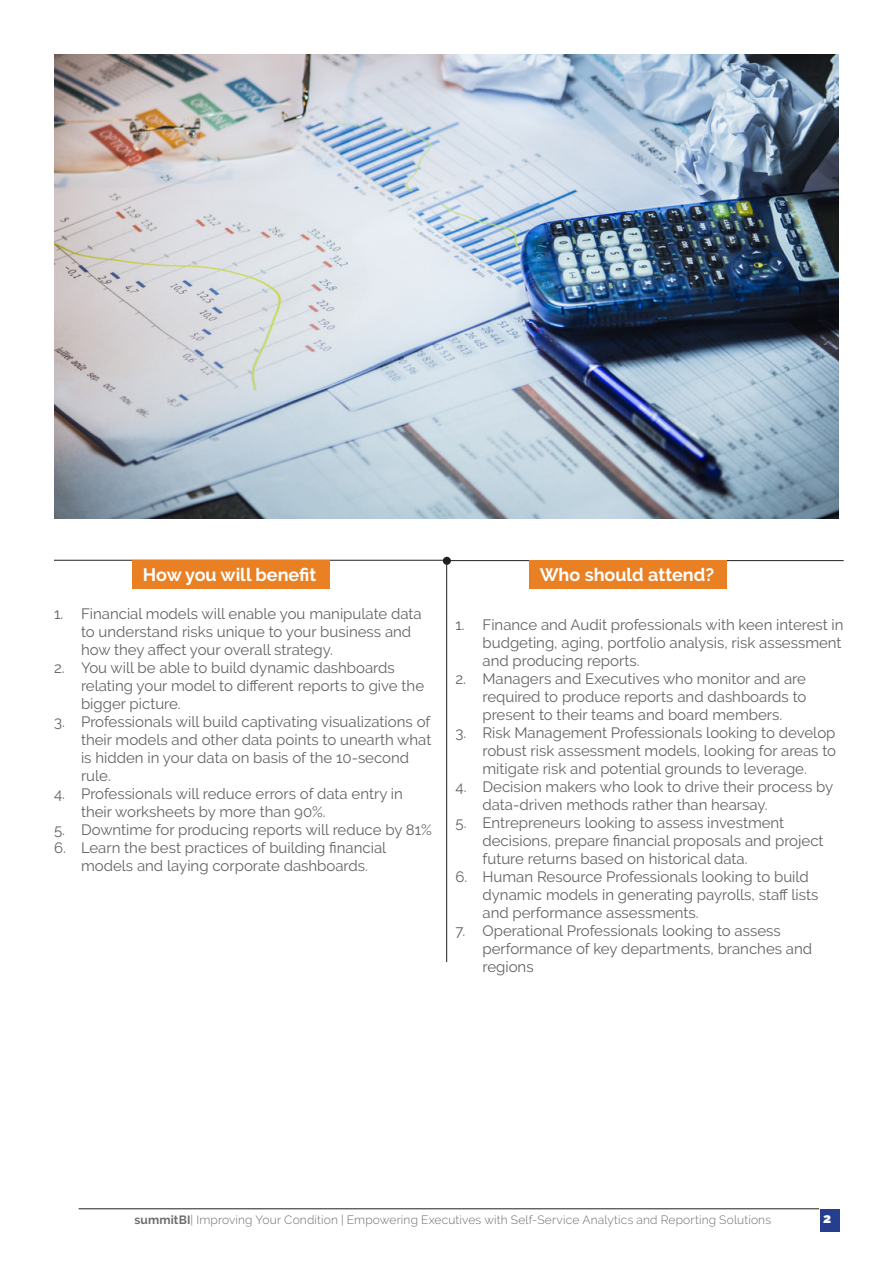
<style>
.page{position:relative;width:893px;height:1263px;background:#fff}
.page>*{position:absolute;margin:0;border:0;box-sizing:border-box;transform-origin:0 0}
.t1{font:700 18px "Raleway";color:#fff}
.t2{font:15px/18px "Raleway";color:#636366}
.t3{font:900 13.5px "Raleway";color:#fff}
.t4{font:300 12px "Raleway";letter-spacing:.015em;color:#6c6d70}
.s1{font-weight:700}
</style>
<div class="page">
<div style="left:820px;top:1208px;width:19px;height:23px;background:#253f8e"></div>
<hr style="left:79px;top:1208px;width:740px;height:1px;background:#231f20">
<hr style="left:446px;top:560px;width:1px;height:402px;background:#231f20">
<hr style="left:54px;top:560px;width:393px;height:1px;background:#231f20">
<hr style="left:447px;top:560px;width:397px;height:1px;background:#231f20">
<div style="left:132px;top:560px;width:198px;height:29px;background:#e98024"></div>
<div style="left:529px;top:561px;width:198px;height:28px;background:#e98024"></div>
<img style="left:55px;top:55px;width:783px;height:463px">
<div style="left:443px;top:557px;width:8px;height:8px;background:#231f20;border-radius:50%"></div>
<p class="t1" style="left:143px;top:564px;width:175px">How you will benefit</p>
<p class="t1" style="left:540px;top:564px;width:176px">Who should attend?</p>
<p class="t2" style="left:81px;top:605px;width:342px;text-indent:-27px">1. Financial models will enable you manipulate data to understand risks unique to your business and how they affect your overall strategy.</p>
<p class="t2" style="left:81px;top:659px;width:345px;text-indent:-27px">2. You will be able to build dynamic dashboards relating your model to different reports to give the bigger picture.</p>
<p class="t2" style="left:81px;top:713px;width:352px;text-indent:-27px">3. Professionals will build captivating visualizations of their models and other data points to unearth what is hidden in your data on basis of the 10-second rule.</p>
<p class="t2" style="left:81px;top:785px;width:323px;text-indent:-27px">4. Professionals will reduce errors of data entry in their worksheets by more than 90%.</p>
<p class="t2" style="left:54px;top:821px;width:379px">5. Downtime for producing reports will reduce by 81%</p>
<p class="t2" style="left:54px;top:839px;width:334px;text-align:center">6. Learn the best practices of building financial models and laying corporate dashboards.</p>
<p class="t2" style="left:482px;top:615px;width:363px;text-indent:-27px">1. Finance and Audit professionals with keen interest in budgeting, aging, portfolio analysis, risk assessment and producing reports.</p>
<p class="t2" style="left:482px;top:669px;width:325px;text-align:justify;text-indent:-27px">2. Managers and Executives who monitor and are required to produce reports and dashboards to present to their teams and board members.</p>
<p class="t2" style="left:482px;top:723px;width:355px;text-align:justify;text-indent:-27px">3. Risk Management Professionals looking to develop robust risk assessment models, looking for areas to mitigate risk and potential grounds to leverage.</p>
<p class="t2" style="left:482px;top:777px;width:352px;text-indent:-27px">4. Decision makers who look to drive their process by data-driven methods rather than hearsay.</p>
<p class="t2" style="left:482px;top:813px;width:343px;text-indent:-27px">5. Entrepreneurs looking to assess investment decisions, prepare financial proposals and project future returns based on historical data.</p>
<p class="t2" style="left:482px;top:867px;width:337px;text-indent:-27px">6. Human Resource Professionals looking to build dynamic models in generating payrolls, staff lists and performance assessments.</p>
<p class="t2" style="left:482px;top:921px;width:331px;text-indent:-27px">7. Operational Professionals looking to assess performance of key departments, branches and regions</p>
<p class="t4" style="left:134px;top:1213px;width:638px"><span class="s1">summitBI</span>| Improving Your Condition | Empowering Executives with Self-Service Analytics and Reporting Solutions</p>
<p class="t3" style="left:823px;top:1210px;width:10px">2</p>
</div>
